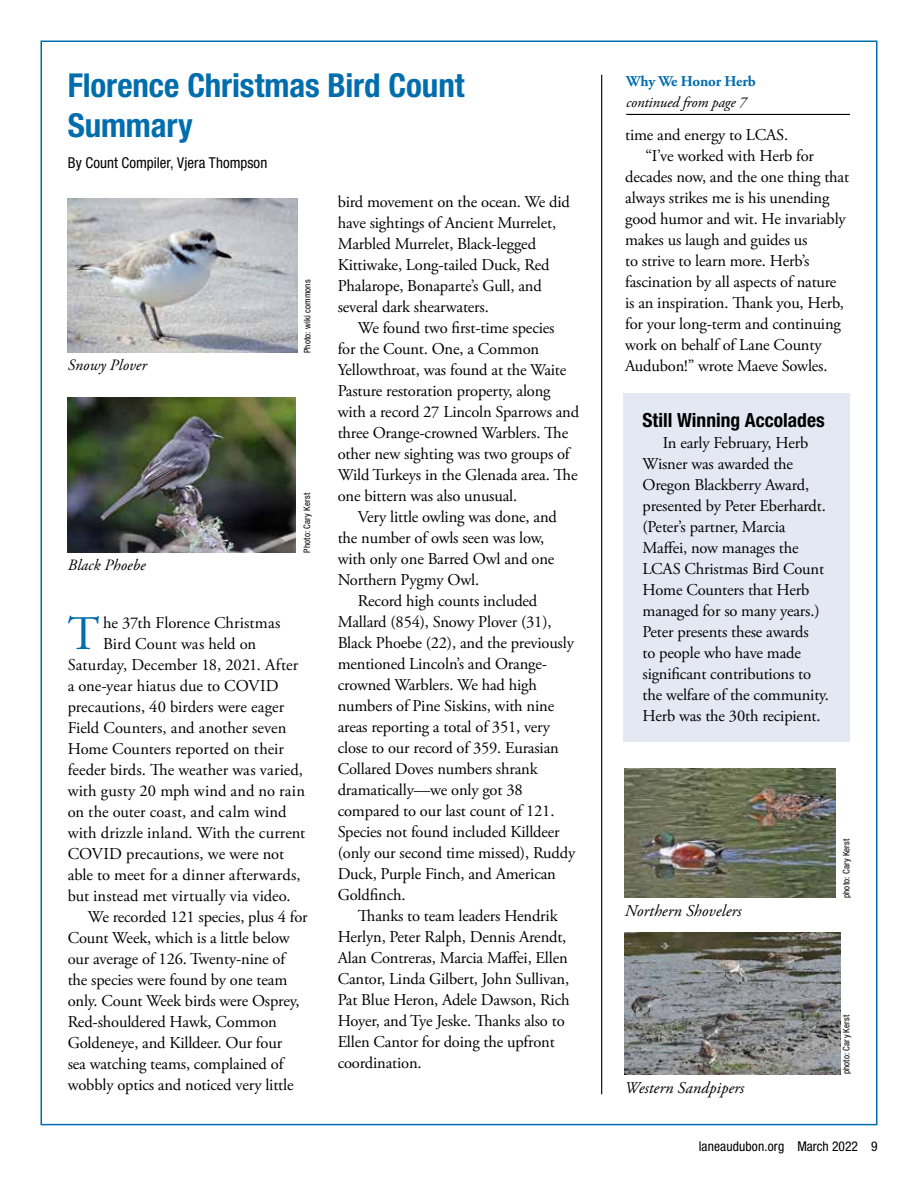
<style>
.page{position:relative;width:918px;height:1188px;background:#fff}
.page>*{position:absolute;margin:0;border:0;box-sizing:border-box;transform-origin:0 0}
.t1{font:48.15px "Adobe Garamond Pro";color:#006dad}
.t2{font:700 condensed 33px/39.6px "Helvetica Neue LT Std";letter-spacing:-.005em;color:#006dad}
.t3{font:700 condensed 19.5px "Helvetica Neue LT Std";color:#000}
.t4{font:16.5px/21px "Adobe Garamond Pro";letter-spacing:-.01em;color:#000}
.t5{font:16.5px "Adobe Garamond Pro";letter-spacing:.01em;color:#000}
.t6{font:italic 16.5px "Adobe Garamond Pro";letter-spacing:.005em;color:#000}
.t7{font:italic 15.75px "Adobe Garamond Pro";letter-spacing:.005em;color:#000}
.t8{font:condensed 15px "Helvetica Neue LT Std";color:#000}
.t9{font:italic 15px "Adobe Garamond Pro";letter-spacing:-.01em;color:#000}
.t10{font:700 15px "Adobe Garamond Pro";letter-spacing:-.01em;color:#006dad}
.t11{font:condensed 13.5px "Helvetica Neue LT Std";letter-spacing:.01em;color:#000}
.t12{font:condensed 9px "Helvetica Neue LT Std";letter-spacing:.02em;color:#000}
</style>
<div class="page">
<hr style="left:626px;top:114px;width:224px;height:1px;background:#000">
<div style="left:624px;top:393px;width:226px;height:349px;background:#e4e8f3"></div>
<img style="left:624px;top:768px;width:212px;height:130px">
<img style="left:625px;top:933px;width:216px;height:141px">
<img style="left:68px;top:398px;width:228px;height:154px">
<img style="left:68px;top:198px;width:229px;height:155px">
<hr style="left:601px;top:75px;width:1px;height:1019px;background:#000">
<h2 class="t2" style="left:68px;top:65px;width:398px">Florence Christmas Bird Count<br>Summary</h2>
<p class="t8" style="left:68px;top:154px;width:201px">By Count Compiler, Vjera Thompson</p>
<p class="t4" style="left:338px;top:192px;width:234px">bird movement on the ocean. We did have sightings of Ancient Murrelet, Marbled Murrelet, Black-legged Kittiwake, Long-tailed Duck, Red Phalarope, Bonaparte’s Gull, and several dark shearwaters.</p>
<p class="t4" style="left:338px;top:318px;width:243px;text-indent:20px">We found two first-time species<br>for the Count. One, a Common Yellowthroat, was found at the Waite Pasture restoration property, along with a record 27 Lincoln Sparrows and three Orange-crowned Warblers. The other new sighting was two groups of Wild Turkeys in the Glenada area. The one bittern was also unusual.</p>
<p class="t4" style="left:338px;top:507px;width:221px;text-indent:20px">Very little owling was done, and the number of owls seen was low, with only one Barred Owl and one<br>Northern Pygmy Owl.</p>
<p class="t4" style="left:338px;top:591px;width:239px;text-indent:20px">Record high counts included<br>Mallard (854), Snowy Plover (31),<br>Black Phoebe (22), and the previously mentioned Lincoln’s and Orange&shy;crowned Warblers. We had high numbers of Pine Siskins, with nine areas reporting a total of 351, very close to our record of 359. Eurasian<br>Collared Doves numbers shrank dramatically—we only got 38 compared to our last count of 121.<br>Species not found included Killdeer (only our second time missed), Ruddy<br>Duck, Purple Finch, and American<br>Goldfinch.</p>
<p class="t4" style="left:338px;top:906px;width:233px;text-indent:20px">Thanks to team leaders Hendrik<br>Herlyn, Peter Ralph, Dennis Arendt,<br>Alan Contreras, Marcia Maffei, Ellen<br>Cantor, Linda Gilbert, John Sullivan,<br>Pat Blue Heron, Adele Dawson, Rich<br>Hoyer, and Tye Jeske. Thanks also to<br>Ellen Cantor for doing the upfront coordination.</p>
<p class="t12" style="left:302px;top:353px;width:75px;rotate:-90deg">Photo: wiki commons</p>
<p class="t7" style="left:68px;top:356px;width:81px">Snowy Plover</p>
<p class="t12" style="left:302px;top:553px;width:62px;rotate:-90deg">Photo: Cary Kerst</p>
<p class="t7" style="left:68px;top:555px;width:79px">Black Phoebe</p>
<h1 class="t1" style="left:68px;top:605px;width:33px">T</h1>
<p class="t4" style="left:103px;top:613px;width:179px">he 37th Florence Christmas</p>
<p class="t4" style="left:103px;top:634px;width:155px">Bird Count was held on</p>
<p class="t4" style="left:68px;top:655px;width:232px">Saturday, December 18, 2021. After</p>
<p class="t4" style="left:68px;top:676px;width:213px">a one-year hiatus due to COVID</p>
<p class="t4" style="left:68px;top:697px;width:218px">precautions, 40 birders were eager</p>
<p class="t4" style="left:68px;top:718px;width:220px">Field Counters, and another seven</p>
<p class="t4" style="left:68px;top:739px;width:218px">Home Counters reported on their</p>
<p class="t4" style="left:68px;top:760px;width:237px">feeder birds. The weather was varied,</p>
<p class="t5" style="left:68px;top:781px;width:239px">with gusty 20 mph wind and no rain</p>
<p class="t4" style="left:68px;top:802px;width:220px">on the outer coast, and calm wind</p>
<p class="t5" style="left:68px;top:823px;width:239px">with drizzle inland. With the current</p>
<p class="t4" style="left:68px;top:844px;width:218px">COVID precautions, we were not</p>
<p class="t4" style="left:68px;top:865px;width:234px">able to meet for a dinner afterwards,</p>
<p class="t5" style="left:68px;top:886px;width:225px">but instead met virtually via video.</p>
<p class="t4" style="left:88px;top:907px;width:221px">We recorded 121 species, plus 4 for</p>
<p class="t4" style="left:68px;top:928px;width:223px">Count Week, which is a little below</p>
<p class="t4" style="left:68px;top:949px;width:219px">our average of 126. Twenty-nine of</p>
<p class="t4" style="left:68px;top:970px;width:221px">the species were found by one team</p>
<p class="t4" style="left:68px;top:991px;width:233px">only. Count Week birds were Osprey,</p>
<p class="t4" style="left:68px;top:1012px;width:211px">Red-shouldered Hawk, Common</p>
<p class="t4" style="left:68px;top:1033px;width:216px">Goldeneye, and Killdeer. Our four</p>
<p class="t4" style="left:68px;top:1054px;width:217px">sea watching teams, complained of</p>
<p class="t4" style="left:68px;top:1075px;width:227px">wobbly optics and noticed very little</p>
<p class="t10" style="left:626px;top:73px;width:131px">Why We Honor Herb</p>
<p class="t9" style="left:626px;top:93px;width:122px">continued from page 7</p>
<p class="t4" style="left:625px;top:125px;width:165px">time and energy to LCAS.</p>
<p class="t4" style="left:645px;top:146px;width:170px">“I’ve worked with Herb for</p>
<p class="t4" style="left:625px;top:167px;width:226px">decades now, and the one thing that</p>
<p class="t4" style="left:625px;top:188px;width:206px">always strikes me is his unending</p>
<p class="t4" style="left:625px;top:209px;width:222px">good humor and wit. He invariably</p>
<p class="t4" style="left:625px;top:230px;width:184px">makes us laugh and guides us</p>
<p class="t4" style="left:625px;top:251px;width:186px">to strive to learn more. Herb’s</p>
<p class="t4" style="left:625px;top:272px;width:213px">fascination by all aspects of nature</p>
<p class="t4" style="left:625px;top:293px;width:220px">is an inspiration. Thank you, Herb,</p>
<p class="t4" style="left:625px;top:314px;width:217px">for your long-term and continuing</p>
<p class="t4" style="left:625px;top:335px;width:198px">work on behalf of Lane County</p>
<p class="t4" style="left:625px;top:356px;width:204px">Audubon!” wrote Maeve Sowles.</p>
<p class="t3" style="left:643px;top:409px;width:184px">Still Winning Accolades</p>
<p class="t4" style="left:643px;top:433px;width:188px;text-indent:20px">In early February, Herb<br>Wisner was awarded the<br>Oregon Blackberry Award, presented by Peter Eberhardt. (Peter’s partner, Marcia<br>Maffei, now manages the<br>LCAS Christmas Bird Count<br>Home Counters that Herb managed for so many years.)<br>Peter presents these awards<br>to people who have made significant contributions to the welfare of the community.<br>Herb was the 30th recipient.</p>
<p class="t6" style="left:625px;top:901px;width:118px">Northern Shovelers</p>
<p class="t6" style="left:625px;top:1078px;width:121px">Western Sandpipers</p>
<p class="t12" style="left:841px;top:898px;width:61px;rotate:-90deg">photo: Cary Kerst</p>
<p class="t12" style="left:841px;top:1074px;width:61px;rotate:-90deg">photo: Cary Kerst</p>
<p class="t11" style="left:699px;top:1138px;width:180px">laneaudubon.org March 2022 9</p>
</div>
